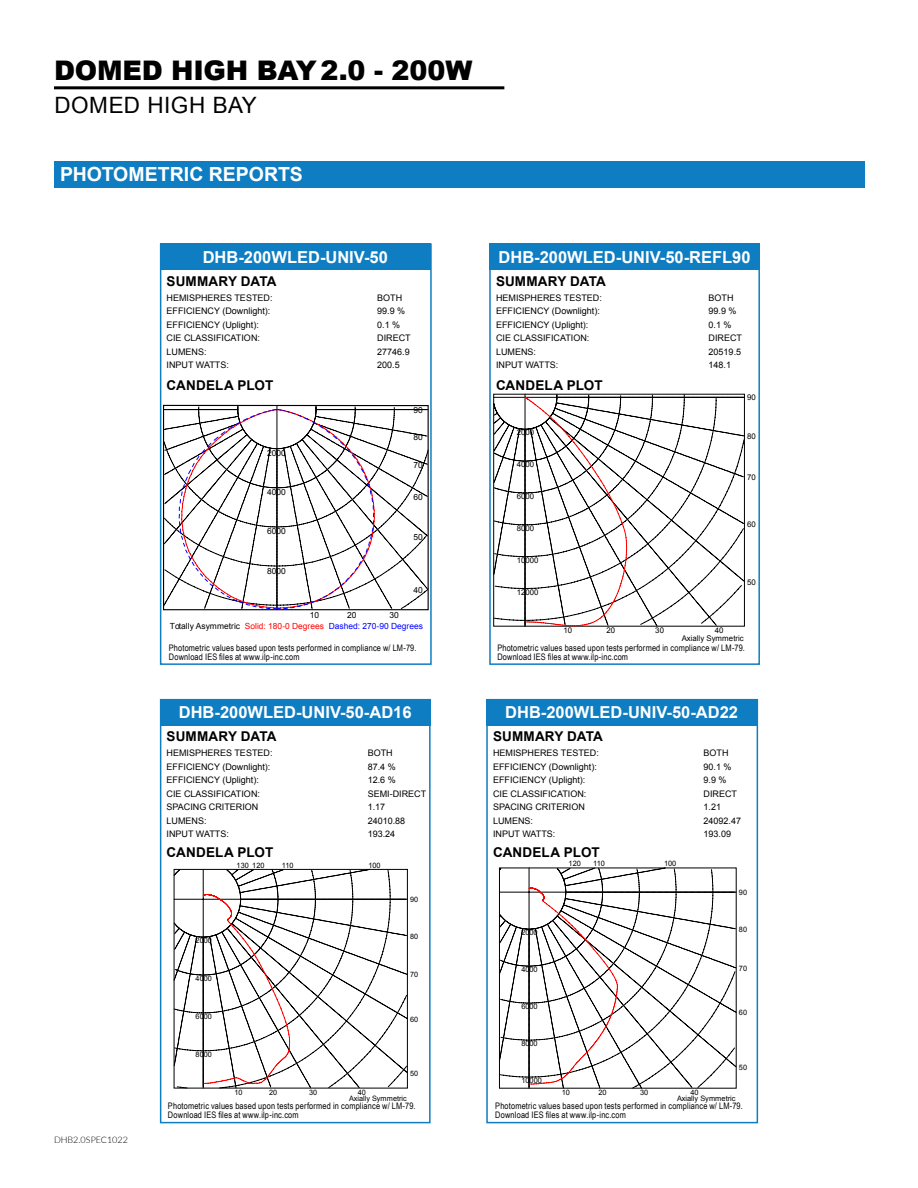
<style>
.page{position:relative;width:918px;height:1188px;background:#fff}
.page>*{position:absolute;margin:0;border:0;box-sizing:border-box;transform-origin:0 0}
.t1{font:900 27px "Arial";letter-spacing:-.005em;color:#000}
.t2{font:22.5px "Arial";letter-spacing:.02em;color:#000}
.t3{font:700 19.5px "Arial";color:#fff}
.t4{font:700 16.5px "Arial";color:#fff}
.t5{font:700 13.5px "Arial";letter-spacing:.01em;color:#000}
.t6{font:9px "Arial";color:#000}
.t7{font:9px/9px "Arial Narrow";letter-spacing:.02em;color:#000}
.t8{font:300 9px "Lato";color:#000}
.t9{font:8.4px "Arial";color:#00f}
.t10{font:8.4px "Arial";color:#000}
.t11{font:7.8px "Arial";color:#000}
.t12{font:7.5px "Arial";color:#000}
.t13{font:7.35px "Arial";color:#000}
.s1{color:#000}
.s2{color:#f00}
</style>
<div class="page">
<div style="left:54px;top:161px;width:811px;height:27px;background:#0e7dc2"></div>
<div style="left:489px;top:243px;width:271px;height:27px;background:#0f7dc2"></div>
<div style="left:489px;top:243px;width:271px;height:422px;border:2px solid #0f7dc2"></div>
<div style="left:160px;top:243px;width:271px;height:27px;background:#0f7dc2"></div>
<div style="left:160px;top:243px;width:272px;height:422px;border:2px solid #0f7dc2"></div>
<svg style="left:163px;top:406px;width:265px;height:204px"></svg>
<hr style="left:54px;top:86px;width:450px;height:3px;background:#000">
<div style="left:160px;top:699px;width:271px;height:27px;background:#0f7dc2"></div>
<div style="left:160px;top:699px;width:271px;height:424px;border:2px solid #0f7dc2"></div>
<div style="left:486px;top:699px;width:271px;height:27px;background:#0f7dc2"></div>
<div style="left:486px;top:699px;width:272px;height:424px;border:2px solid #0f7dc2"></div>
<svg style="left:494px;top:394px;width:251px;height:232px"></svg>
<svg style="left:174px;top:869px;width:234px;height:219px"></svg>
<svg style="left:499px;top:868px;width:237px;height:220px"></svg>
<h1 class="t1" style="left:54px;top:50px;width:420px">DOMED HIGH BAY2.0 - 200W</h1>
<h2 class="t2" style="left:54px;top:91px;width:204px">DOMED HIGH BAY</h2>
<h3 class="t3" style="left:60px;top:161px;width:244px">PHOTOMETRIC REPORTS</h3>
<p class="t8" style="left:54px;top:1133px;width:75px">DHB2.0SPEC1022</p>
<h3 class="t4" style="left:203px;top:246px;width:187px">DHB-200WLED-UNIV-50</h3>
<h3 class="t5" style="left:167px;top:272px;width:111px">SUMMARY DATA</h3>
<p class="t6" style="left:167px;top:292px;width:107px">HEMISPHERES TESTED:</p>
<p class="t6" style="left:377px;top:292px;width:27px">BOTH</p>
<p class="t6" style="left:167px;top:305px;width:105px">EFFICIENCY (Downlight):</p>
<p class="t6" style="left:377px;top:305px;width:30px">99.9 %</p>
<p class="t6" style="left:167px;top:319px;width:94px">EFFICIENCY (Uplight):</p>
<p class="t6" style="left:377px;top:319px;width:25px">0.1 %</p>
<p class="t6" style="left:167px;top:332px;width:95px">CIE CLASSIFICATION:</p>
<p class="t6" style="left:377px;top:332px;width:35px">DIRECT</p>
<p class="t6" style="left:167px;top:346px;width:42px">LUMENS:</p>
<p class="t6" style="left:377px;top:346px;width:34px">27746.9</p>
<p class="t6" style="left:167px;top:359px;width:64px">INPUT WATTS:</p>
<p class="t6" style="left:377px;top:359px;width:24px">200.5</p>
<h3 class="t5" style="left:167px;top:377px;width:108px">CANDELA PLOT</h3>
<p class="t10" style="left:413px;top:405px;width:11px">90</p>
<p class="t10" style="left:267px;top:448px;width:20px">2000</p>
<p class="t10" style="left:267px;top:487px;width:20px">4000</p>
<p class="t10" style="left:267px;top:526px;width:20px">6000</p>
<p class="t10" style="left:267px;top:565px;width:20px">8000</p>
<p class="t10" style="left:413px;top:431px;width:11px">80</p>
<p class="t10" style="left:413px;top:460px;width:11px">70</p>
<p class="t10" style="left:413px;top:492px;width:11px">60</p>
<p class="t10" style="left:413px;top:531px;width:11px">50</p>
<p class="t10" style="left:310px;top:610px;width:11px">10</p>
<p class="t10" style="left:347px;top:610px;width:11px">20</p>
<p class="t10" style="left:390px;top:610px;width:11px">30</p>
<p class="t10" style="left:413px;top:584px;width:11px">40</p>
<p class="t9" style="left:170px;top:620px;width:255px"><span class="s1">Totally Asymmetric</span> <span class="s2">Solid: 180-0 Degrees</span> Dashed: 270-90 Degrees</p>
<p class="t7" style="left:169px;top:643px;width:249px">Photometric values based upon tests performed in compliance w/ LM-79.<br>Download IES files at www.ilp-inc.com</p>
<h3 class="t4" style="left:179px;top:702px;width:234px">DHB-200WLED-UNIV-50-AD16</h3>
<h3 class="t5" style="left:167px;top:727px;width:111px">SUMMARY DATA</h3>
<p class="t6" style="left:167px;top:747px;width:107px">HEMISPHERES TESTED:</p>
<p class="t6" style="left:368px;top:747px;width:27px">BOTH</p>
<p class="t6" style="left:167px;top:761px;width:105px">EFFICIENCY (Downlight):</p>
<p class="t6" style="left:368px;top:761px;width:30px">87.4 %</p>
<p class="t6" style="left:167px;top:774px;width:94px">EFFICIENCY (Uplight):</p>
<p class="t6" style="left:368px;top:774px;width:30px">12.6 %</p>
<p class="t6" style="left:167px;top:788px;width:95px">CIE CLASSIFICATION:</p>
<p class="t6" style="left:368px;top:788px;width:60px">SEMI-DIRECT</p>
<p class="t6" style="left:167px;top:801px;width:93px">SPACING CRITERION</p>
<p class="t6" style="left:368px;top:801px;width:19px">1.17</p>
<p class="t6" style="left:167px;top:815px;width:42px">LUMENS:</p>
<p class="t6" style="left:368px;top:815px;width:39px">24010.88</p>
<p class="t6" style="left:167px;top:828px;width:64px">INPUT WATTS:</p>
<p class="t6" style="left:368px;top:828px;width:29px">193.24</p>
<h3 class="t5" style="left:167px;top:844px;width:108px">CANDELA PLOT</h3>
<p class="t13" style="left:237px;top:860px;width:29px">130 120</p>
<p class="t13" style="left:282px;top:860px;width:13px">110</p>
<p class="t13" style="left:368px;top:860px;width:14px">100</p>
<p class="t13" style="left:196px;top:936px;width:18px">2000</p>
<p class="t13" style="left:196px;top:974px;width:18px">4000</p>
<p class="t13" style="left:196px;top:1011px;width:18px">6000</p>
<p class="t13" style="left:196px;top:1049px;width:18px">8000</p>
<p class="t13" style="left:410px;top:895px;width:10px">90</p>
<p class="t13" style="left:410px;top:931px;width:10px">80</p>
<p class="t13" style="left:410px;top:970px;width:10px">70</p>
<p class="t13" style="left:410px;top:1014px;width:10px">60</p>
<p class="t13" style="left:410px;top:1068px;width:10px">50</p>
<p class="t13" style="left:235px;top:1087px;width:10px">10</p>
<p class="t13" style="left:269px;top:1087px;width:10px">20</p>
<p class="t13" style="left:309px;top:1087px;width:10px">30</p>
<p class="t13" style="left:358px;top:1087px;width:10px">40</p>
<p class="t13" style="left:349px;top:1094px;width:59px">Axially Symmetric</p>
<p class="t7" style="left:168px;top:1101px;width:249px">Photometric values based upon tests performed in compliance w/ LM-79.<br>Download IES files at www.ilp-inc.com</p>
<h3 class="t4" style="left:499px;top:246px;width:254px">DHB-200WLED-UNIV-50-REFL90</h3>
<h3 class="t5" style="left:496px;top:272px;width:111px">SUMMARY DATA</h3>
<p class="t6" style="left:496px;top:292px;width:107px">HEMISPHERES TESTED:</p>
<p class="t6" style="left:709px;top:292px;width:27px">BOTH</p>
<p class="t6" style="left:496px;top:305px;width:105px">EFFICIENCY (Downlight):</p>
<p class="t6" style="left:709px;top:305px;width:30px">99.9 %</p>
<p class="t6" style="left:496px;top:319px;width:94px">EFFICIENCY (Uplight):</p>
<p class="t6" style="left:709px;top:319px;width:25px">0.1 %</p>
<p class="t6" style="left:496px;top:332px;width:95px">CIE CLASSIFICATION:</p>
<p class="t6" style="left:709px;top:332px;width:35px">DIRECT</p>
<p class="t6" style="left:496px;top:346px;width:42px">LUMENS:</p>
<p class="t6" style="left:709px;top:346px;width:34px">20519.5</p>
<p class="t6" style="left:496px;top:359px;width:64px">INPUT WATTS:</p>
<p class="t6" style="left:709px;top:359px;width:24px">148.1</p>
<h3 class="t5" style="left:496px;top:377px;width:108px">CANDELA PLOT</h3>
<p class="t11" style="left:517px;top:428px;width:19px">2000</p>
<p class="t11" style="left:517px;top:460px;width:19px">4000</p>
<p class="t11" style="left:517px;top:491px;width:19px">6000</p>
<p class="t11" style="left:517px;top:523px;width:19px">8000</p>
<p class="t11" style="left:517px;top:555px;width:23px">10000</p>
<p class="t11" style="left:517px;top:587px;width:23px">12000</p>
<p class="t11" style="left:747px;top:393px;width:10px">90</p>
<p class="t11" style="left:747px;top:431px;width:10px">80</p>
<p class="t11" style="left:747px;top:472px;width:10px">70</p>
<p class="t11" style="left:747px;top:519px;width:10px">60</p>
<p class="t11" style="left:747px;top:577px;width:10px">50</p>
<p class="t11" style="left:564px;top:625px;width:10px">10</p>
<p class="t11" style="left:606px;top:625px;width:10px">20</p>
<p class="t11" style="left:655px;top:625px;width:10px">30</p>
<p class="t11" style="left:715px;top:625px;width:10px">40</p>
<p class="t11" style="left:682px;top:633px;width:64px">Axially Symmetric</p>
<p class="t7" style="left:497px;top:643px;width:249px">Photometric values based upon tests performed in compliance w/ LM-79.<br>Download IES files at www.ilp-inc.com</p>
<h3 class="t4" style="left:505px;top:702px;width:234px">DHB-200WLED-UNIV-50-AD22</h3>
<h3 class="t5" style="left:493px;top:727px;width:111px">SUMMARY DATA</h3>
<p class="t6" style="left:493px;top:747px;width:107px">HEMISPHERES TESTED:</p>
<p class="t6" style="left:704px;top:747px;width:27px">BOTH</p>
<p class="t6" style="left:493px;top:761px;width:105px">EFFICIENCY (Downlight):</p>
<p class="t6" style="left:704px;top:761px;width:30px">90.1 %</p>
<p class="t6" style="left:493px;top:774px;width:94px">EFFICIENCY (Uplight):</p>
<p class="t6" style="left:704px;top:774px;width:25px">9.9 %</p>
<p class="t6" style="left:493px;top:788px;width:95px">CIE CLASSIFICATION:</p>
<p class="t6" style="left:704px;top:788px;width:35px">DIRECT</p>
<p class="t6" style="left:493px;top:801px;width:93px">SPACING CRITERION</p>
<p class="t6" style="left:704px;top:801px;width:19px">1.21</p>
<p class="t6" style="left:493px;top:815px;width:42px">LUMENS:</p>
<p class="t6" style="left:704px;top:815px;width:39px">24092.47</p>
<p class="t6" style="left:493px;top:828px;width:64px">INPUT WATTS:</p>
<p class="t6" style="left:704px;top:828px;width:29px">193.09</p>
<h3 class="t5" style="left:493px;top:844px;width:108px">CANDELA PLOT</h3>
<p class="t12" style="left:521px;top:928px;width:18px">2000</p>
<p class="t12" style="left:521px;top:965px;width:18px">4000</p>
<p class="t12" style="left:521px;top:1001px;width:18px">6000</p>
<p class="t12" style="left:521px;top:1039px;width:18px">8000</p>
<p class="t12" style="left:521px;top:1075px;width:22px">10000</p>
<p class="t12" style="left:569px;top:859px;width:14px">120</p>
<p class="t12" style="left:593px;top:859px;width:13px">110</p>
<p class="t12" style="left:664px;top:859px;width:14px">100</p>
<p class="t12" style="left:739px;top:888px;width:10px">90</p>
<p class="t12" style="left:739px;top:924px;width:10px">80</p>
<p class="t12" style="left:739px;top:963px;width:10px">70</p>
<p class="t12" style="left:739px;top:1008px;width:10px">60</p>
<p class="t12" style="left:739px;top:1062px;width:10px">50</p>
<p class="t12" style="left:562px;top:1087px;width:10px">10</p>
<p class="t12" style="left:598px;top:1087px;width:10px">20</p>
<p class="t12" style="left:640px;top:1087px;width:10px">30</p>
<p class="t12" style="left:690px;top:1087px;width:10px">40</p>
<p class="t12" style="left:677px;top:1094px;width:60px">Axially Symmetric</p>
<p class="t7" style="left:495px;top:1101px;width:249px">Photometric values based upon tests performed in compliance w/ LM-79.<br>Download IES files at www.ilp-inc.com</p>
</div>
